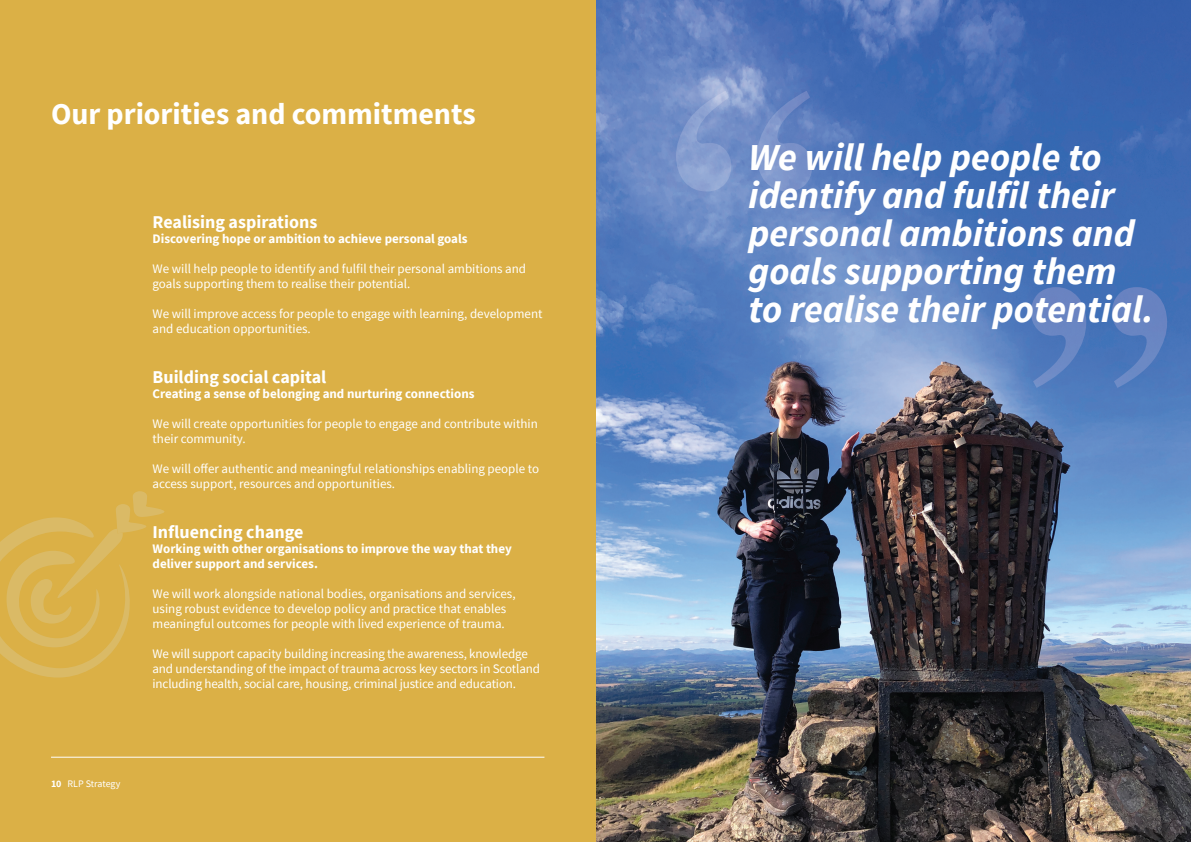
<style>
.page{position:relative;width:1191px;height:842px;background:#fff}
.page>*{position:absolute;margin:0;border:0;box-sizing:border-box;transform-origin:0 0}
.t1{font:italic 700 38px/38px "Source Sans Pro";color:#fff}
.t2{font:700 30px "Source Sans Pro";color:#fff}
.t3{font:700 18px "Source Sans Pro";color:#fff}
.t4{font:13px/15px "Source Sans Pro";color:#fff}
.t5{font:700 13px/15px "Source Sans Pro";color:#fff}
.t6{font:10px "Source Sans Pro";letter-spacing:-.01em;color:#fff}
.s1{font-weight:700}
</style>
<div class="page">
<img style="left:595px;top:0;width:596px;height:842px">
<div style="left:0;top:0;width:595px;height:842px;background:#dbb046"></div>
<hr style="left:51px;top:757px;width:493px;height:1px;background:#fff">
<img style="left:676px;top:91px;width:136px;height:100px">
<img style="left:1031px;top:287px;width:136px;height:101px">
<svg style="left:0;top:491px;width:164px;height:186px"></svg>
<h2 class="t2" style="left:51px;top:94px;width:426px">Our priorities and commitments</h2>
<h3 class="t3" style="left:153px;top:210px;width:166px">Realising aspirations</h3>
<p class="t5" style="left:153px;top:231px;width:316px">Discovering hope or ambition to achieve personal goals</p>
<p class="t4" style="left:153px;top:261px;width:375px">We will help people to identify and fulfil their personal ambitions and goals supporting them to realise their potential.</p>
<p class="t4" style="left:153px;top:306px;width:391px">We will improve access for people to engage with learning, development and education opportunities.</p>
<h3 class="t3" style="left:153px;top:365px;width:175px">Building social capital</h3>
<p class="t5" style="left:153px;top:386px;width:323px">Creating a sense of belonging and nurturing connections</p>
<p class="t4" style="left:153px;top:416px;width:387px">We will create opportunities for people to engage and contribute within their community.</p>
<p class="t4" style="left:153px;top:461px;width:388px">We will offer authentic and meaningful relationships enabling people to access support, resources and opportunities.</p>
<h3 class="t3" style="left:153px;top:520px;width:152px">Influencing change</h3>
<p class="t5" style="left:153px;top:541px;width:361px">Working with other organisations to improve the way that they deliver support and services.</p>
<p class="t4" style="left:153px;top:586px;width:364px">We will work alongside national bodies, organisations and services, using robust evidence to develop policy and practice that enables meaningful outcomes for people with lived experience of trauma.</p>
<p class="t4" style="left:153px;top:646px;width:389px">We will support capacity building increasing the awareness, knowledge and understanding of the impact of trauma across key sectors in Scotland including health, social care, housing, criminal justice and education.</p>
<p class="t6" style="left:51px;top:777px;width:71px"><span class="s1">10</span> RLP Strategy</p>
<h1 class="t1" style="left:748px;top:137px;width:407px">We will help people to identify and fulfil their personal ambitions and goals supporting them to realise their potential.</h1>
</div>
